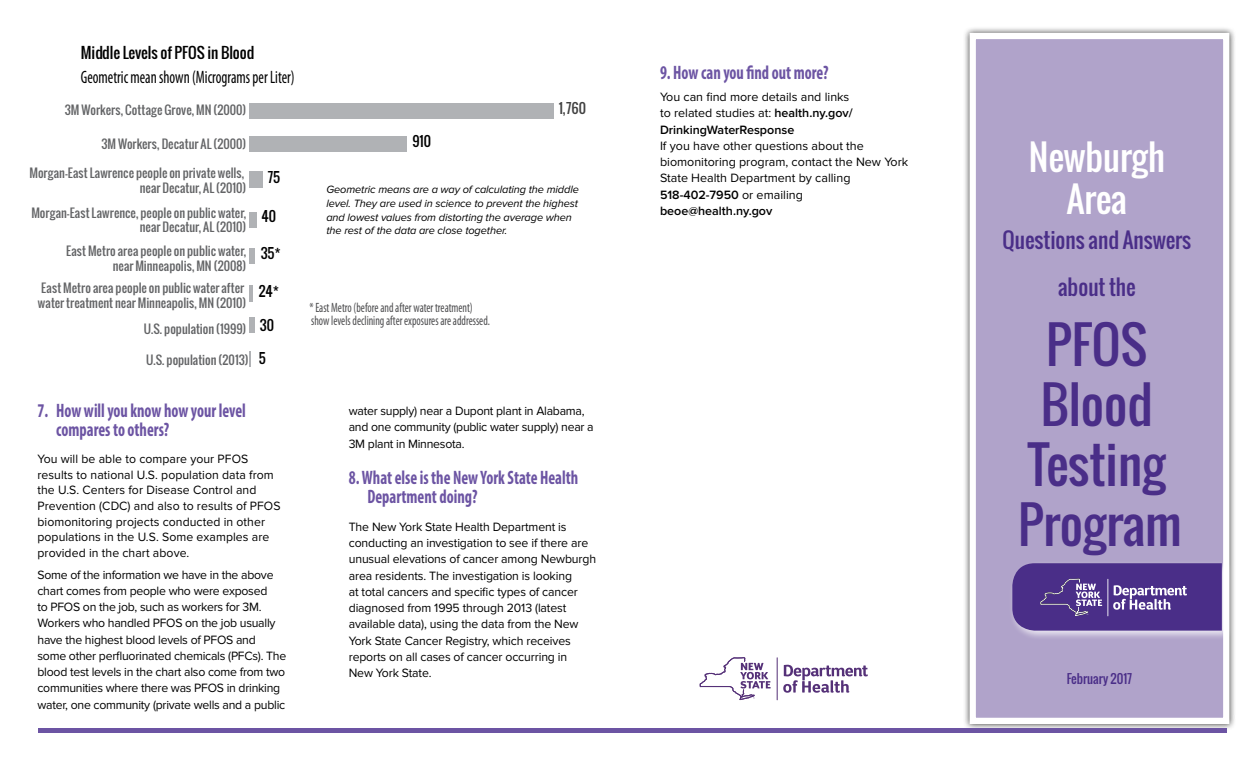
<style>
.page{position:relative;width:1260px;height:765px;background:#fff}
.page>*{position:absolute;margin:0;border:0;box-sizing:border-box;transform-origin:0 0}
.t1{font:50px/60px "Oswald";color:#4a2e88;text-align:center}
.t2{font:35px/42px "Oswald";color:#fff;text-align:center}
.t3{font:21.25px/46.2px "Oswald";color:#4a2e88;text-align:center}
.t4{font:700 condensed 19.5px/19.5px "Myriad Pro";color:#6c54a3;scale:.83 1}
.t5{font:condensed 18px "Myriad Pro";color:#000;scale:.83 1}
.t6{font:15px "Oswald";color:#000}
.t7{font:13.75px "Oswald";letter-spacing:-.005em;color:#000}
.t8{font:13.75px "Oswald";color:#414141}
.t9{font:condensed 13.5px/13.8px "Myriad Pro";color:#4d4d4f;scale:.83 1}
.t10{font:12.5px/16.2px "Proxima Nova";letter-spacing:-.01em;color:#000}
.t11{font:12.5px "Oswald";color:#4a2e88}
.t12{font:12px/14.4px "Oswald";color:#636466;text-align:right}
.t13{font:italic 11px/13.8px "Proxima Nova";letter-spacing:-.01em;color:#000}
.s1{font-weight:600}
</style>
<div class="page">
<div style="left:963px;top:26px;width:273px;height:705px;background:#000;opacity:.75"></div>
<div style="left:970px;top:33px;width:259px;height:691px;background:#b0a3ca;border:6px solid #fff"></div>
<div style="left:38px;top:728px;width:1188px;height:5px;background:#6c54a3"></div>
<svg style="left:783px;top:665px;width:85px;height:28px"></svg>
<hr style="left:777px;top:657px;width:1px;height:43px;background:#553178">
<svg style="left:700px;top:657px;width:71px;height:43px"></svg>
<svg style="left:249px;top:351px;width:1px;height:16px"></svg>
<div style="left:249px;top:317px;width:5px;height:16px;background:#b0b2b5"></div>
<hr style="left:249px;top:285px;width:4px;height:17px;background:#b0b2b5">
<div style="left:249px;top:249px;width:6px;height:15px;background:#b0b2b5"></div>
<div style="left:249px;top:212px;width:7px;height:15px;background:#b0b2b5"></div>
<div style="left:249px;top:172px;width:13px;height:16px;background:#b0b2b5"></div>
<div style="left:249px;top:136px;width:157px;height:16px;background:#b0b2b5"></div>
<div style="left:249px;top:103px;width:304px;height:16px;background:#b0b2b5"></div>
<div style="left:1009px;top:560px;width:223px;height:81px;background:#fff;opacity:.75"></div>
<svg style="left:1012px;top:563px;width:210px;height:68px;background:#593f91"></svg>
<p class="t6" style="left:81px;top:41px;width:175px">Middle Levels of PFOS in Blood</p>
<h3 class="t5" style="left:81px;top:66px;width:259px">Geometric mean shown (Micrograms per Liter)</h3>
<p class="t12" style="left:65px;top:102px;width:183px">3M Workers, Cottage Grove, MN (2000)</p>
<p class="t12" style="left:101px;top:136px;width:146px">3M Workers, Decatur AL (2000)</p>
<p class="t12" style="left:30px;top:166px;width:218px">Morgan-East Lawrence people on private wells, near Decatur, AL (2010)</p>
<p class="t7" style="left:268px;top:166px;width:14px">75</p>
<p class="t12" style="left:31px;top:205px;width:216px">Morgan-East Lawrence, people on public water, near Decatur, AL (2010)</p>
<p class="t7" style="left:262px;top:206px;width:16px">40</p>
<p class="t12" style="left:66px;top:244px;width:182px">East Metro area people on public water, near Minneapolis, MN (2008)</p>
<p class="t7" style="left:261px;top:243px;width:21px">35*</p>
<p class="t12" style="left:38px;top:281px;width:210px;text-align:left">East Metro area people on public water after water treatment near Minneapolis, MN (2010)</p>
<p class="t7" style="left:259px;top:280px;width:22px">24*</p>
<p class="t12" style="left:144px;top:322px;width:104px">U.S. population (1999)</p>
<p class="t7" style="left:260px;top:314px;width:16px">30</p>
<p class="t12" style="left:146px;top:353px;width:104px">U.S. population (2013)</p>
<p class="t7" style="left:259px;top:348px;width:9px">5</p>
<h3 class="t4" style="left:56px;top:400px;width:230px;text-indent:-19px">7. How will you know how your level compares to others?</h3>
<p class="t10" style="left:38px;top:451px;width:245px;line-height:15.6px">You will be able to compare your PFOS results to national U.S. population data from the U.S. Centers for Disease Control and Prevention (CDC) and also to results of PFOS biomonitoring projects conducted in other populations in the U.S. Some examples are provided in the chart above.</p>
<p class="t10" style="left:38px;top:567px;width:250px">Some of the information we have in the above chart comes from people who were exposed<br>to PFOS on the job, such as workers for 3M.<br>Workers who handled PFOS on the job usually have the highest blood levels of PFOS and some other perfluorinated chemicals (PFCs). The blood test levels in the chart also come from two communities where there was PFOS in drinking water, one community (private wells and a public</p>
<p class="t7" style="left:412px;top:131px;width:20px">910</p>
<p class="t8" style="left:559px;top:97px;width:29px">1,760</p>
<p class="t13" style="left:326px;top:183px;width:254px">Geometric means are a way of calculating the middle level. They are used in science to prevent the highest and lowest values from distorting the average when the rest of the data are close together.</p>
<p class="t9" style="left:309px;top:300px;width:219px">* East Metro (before and after water treatment) show levels declining after exposures are addressed.</p>
<p class="t10" style="left:349px;top:403px;width:246px">water supply) near a Dupont plant in Alabama, and one community (public water supply) near a<br>3M plant in Minnesota.</p>
<h3 class="t4" style="left:368px;top:467px;width:255px;text-indent:-19px">8. What else is the New York State Health<br>Department doing?</h3>
<p class="t10" style="left:349px;top:519px;width:249px">The New York State Health Department is conducting an investigation to see if there are unusual elevations of cancer among Newburgh area residents. The investigation is looking<br>at total cancers and specific types of cancer diagnosed from 1995 through 2013 (latest available data), using the data from the New York State Cancer Registry, which receives reports on all cases of cancer occurring in<br>New York State.</p>
<h3 class="t4" style="left:660px;top:63px;width:205px">9. How can you find out more?</h3>
<p class="t10" style="left:660px;top:89px;width:194px">You can find more details and links to related studies at: <span class="s1">health.ny.gov/<br>DrinkingWaterResponse</span></p>
<p class="t10" style="left:660px;top:138px;width:250px">If you have other questions about the biomonitoring program, contact the New York<br>State Health Department by calling<br><span class="s1">518-402-7950</span> or emailing <span class="s1">beoe@health.ny.gov</span></p>
<h2 class="t2" style="left:1029px;top:136px;width:138px">Newburgh<br>Area</h2>
<h3 class="t3" style="left:1003px;top:217px;width:190px">Questions and Answers about the</h3>
<h1 class="t1" style="left:1018px;top:314px;width:165px">PFOS<br>Blood<br>Testing<br>Program</h1>
<p class="t11" style="left:1067px;top:669px;width:67px">February 2017</p>
</div>
